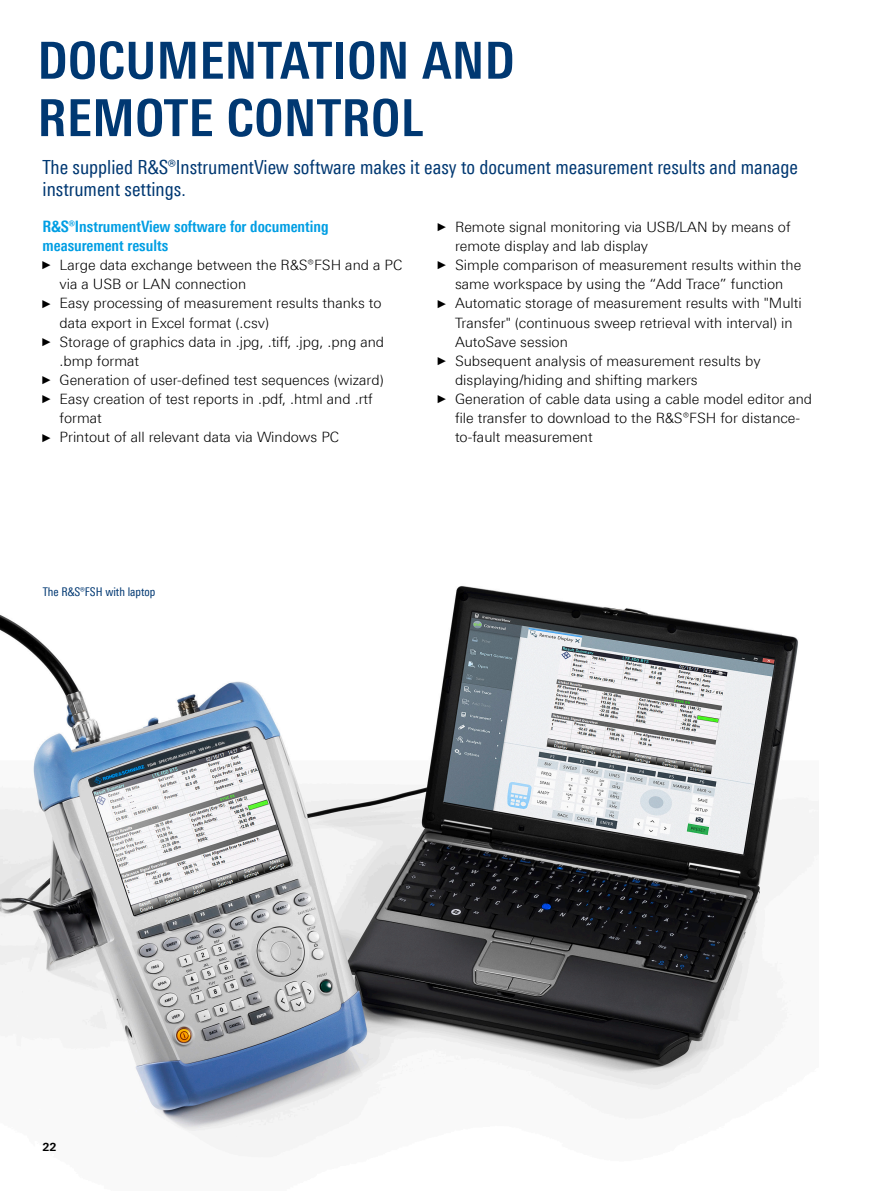
<style>
.page{position:relative;width:893px;height:1191px;background:#fff}
.page>*{position:absolute;margin:0;border:0;box-sizing:border-box;transform-origin:0 0}
.t1{font:700 51px/57.4px "Linotype Univers 620 Cn";letter-spacing:.01em;color:#003872}
.t2{font:19.5px/21.5px "Linotype Univers 420 Cn";color:#003872}
.t3{font:700 15.75px/19.2px "Linotype Univers 620 Cn";color:#009ee3}
.t4{font:300 14.25px "Linotype Univers 330";color:#000}
.t5{font:12px "Linotype Univers 420 Cn";color:#003872}
.t6{font:700 11.25px "Linotype Univers 630";color:#000}
.s1{font-family:"Arial Narrow";font-weight:400;font-size:11.4px}
</style>
<div class="page">
<img style="left:0;top:586px;width:819px;height:571px">
<h1 class="t1" style="left:38px;top:31px;width:478px">DOCUMENTATION AND<br>REMOTE CONTROL</h1>
<h2 class="t2" style="left:43px;top:157px;width:757px">The supplied R&amp;S®InstrumentView software makes it easy to document measurement results and manage instrument settings.</h2>
<p class="t3" style="left:43px;top:216px;width:288px">R&amp;S®InstrumentView software for documenting measurement results</p>
<p class="t4" style="left:43px;top:257px;width:362px"><span class="s1">►</span> Large data exchange between the R&amp;S®FSH and a PC</p>
<p class="t4" style="left:60px;top:276px;width:188px">via a USB or LAN connection</p>
<p class="t4" style="left:43px;top:295px;width:341px"><span class="s1">►</span> Easy processing of measurement results thanks to</p>
<p class="t4" style="left:60px;top:314px;width:211px">data export in Excel format (.csv)</p>
<p class="t4" style="left:43px;top:333px;width:343px"><span class="s1">►</span> Storage of graphics data in .jpg, .tiff, .jpg, .png and</p>
<p class="t4" style="left:60px;top:352px;width:81px">.bmp format</p>
<p class="t4" style="left:43px;top:371px;width:343px"><span class="s1">►</span> Generation of user-defined test sequences (wizard)</p>
<p class="t4" style="left:43px;top:390px;width:332px"><span class="s1">►</span> Easy creation of test reports in .pdf, .html and .rtf</p>
<p class="t4" style="left:60px;top:410px;width:44px">format</p>
<p class="t4" style="left:43px;top:429px;width:298px"><span class="s1">►</span> Printout of all relevant data via Windows PC</p>
<p class="t4" style="left:438px;top:218px;width:354px"><span class="s1">►</span> Remote signal monitoring via USB/LAN by means of</p>
<p class="t4" style="left:455px;top:237px;width:195px">remote display and lab display</p>
<p class="t4" style="left:438px;top:257px;width:365px"><span class="s1">►</span> Simple comparison of measurement results within the</p>
<p class="t4" style="left:455px;top:276px;width:330px">same workspace by using the “Add Trace” function</p>
<p class="t4" style="left:438px;top:295px;width:365px"><span class="s1">►</span> Automatic storage of measurement results with "Multi</p>
<p class="t4" style="left:455px;top:314px;width:339px">Transfer" (continuous sweep retrieval with interval) in</p>
<p class="t4" style="left:455px;top:333px;width:114px">AutoSave session</p>
<p class="t4" style="left:438px;top:352px;width:324px"><span class="s1">►</span> Subsequent analysis of measurement results by</p>
<p class="t4" style="left:455px;top:371px;width:244px">displaying/hiding and shifting markers</p>
<p class="t4" style="left:438px;top:390px;width:376px"><span class="s1">►</span> Generation of cable data using a cable model editor and</p>
<p class="t4" style="left:455px;top:410px;width:347px">file transfer to download to the R&amp;S®FSH for distance-</p>
<p class="t4" style="left:455px;top:429px;width:139px">to-fault measurement</p>
<p class="t5" style="left:43px;top:584px;width:114px">The R&amp;S®FSH with laptop</p>
<p class="t6" style="left:43px;top:1139px;width:16px">22</p>
</div>
